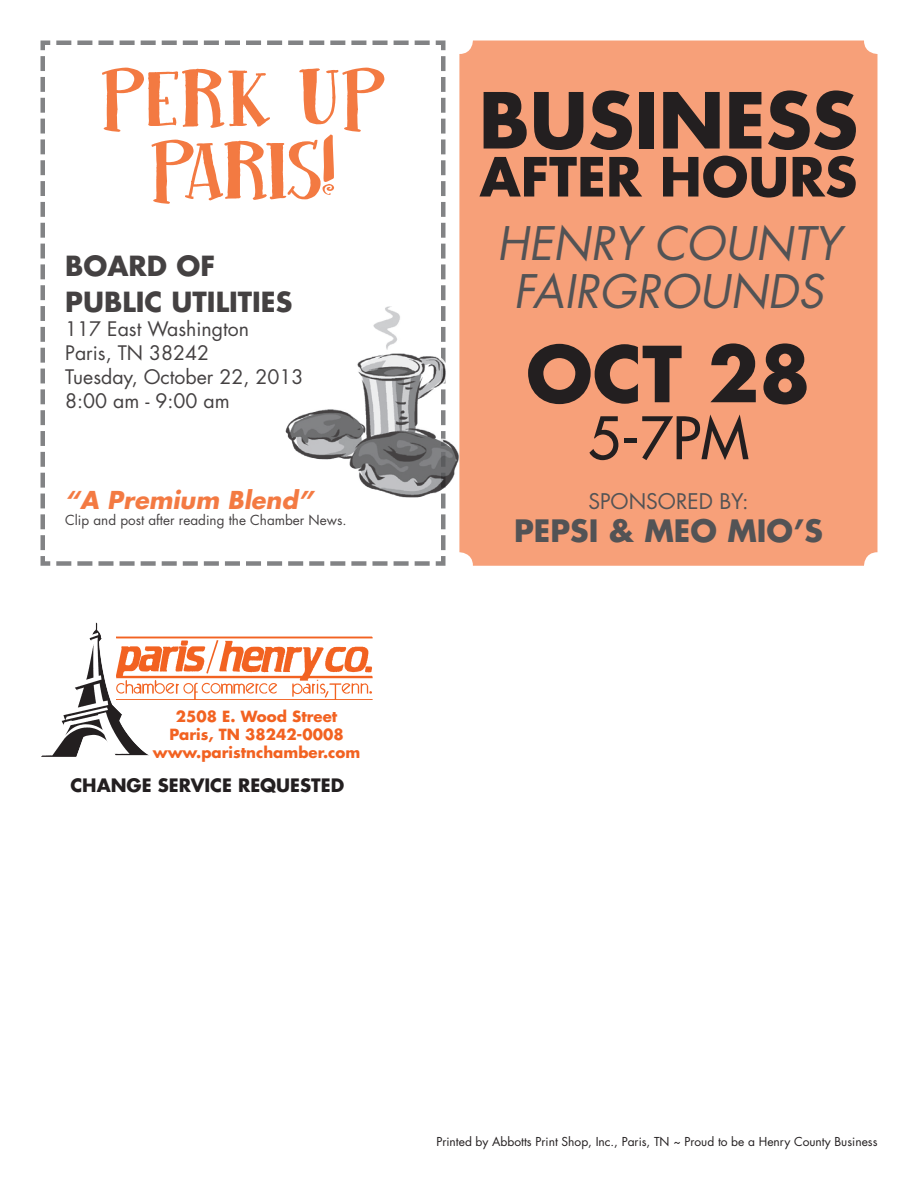
<style>
.page{position:relative;width:918px;height:1188px;background:#fff}
.page>*{position:absolute;margin:0;border:0;box-sizing:border-box;transform-origin:0 0}
.t1{font:700 75px "Futura";color:#231f20}
.t2{font:60px/72px "Usual Day One";letter-spacing:-.02em;color:#f26221;text-align:center;scale:1.3 1}
.t3{font:57px "Futura";color:#231f20}
.t4{font:700 52.5px "Futura";color:#231f20}
.t5{font:italic 45px/48px "Futura";color:#535355;text-align:center}
.t6{font:700 30px "Futura";color:#535355}
.t7{font:700 27px/36px "Futura";color:#231f20}
.t8{font:italic 700 24px "Futura";color:#f26221}
.t9{font:21px "Futura";color:#535355}
.t10{font:19.5px/24px "Futura";color:#231f20}
.t11{font:700 18px "Futura";color:#231f20}
.t12{font:700 15px "Futura";color:#f26221}
.t13{font:13.5px "Futura";color:#231f20}
.t14{font:12px "Futura";color:#231f20}
.s1{font-family:"Christmas On Crack";font-size:94.5px}
</style>
<div class="page">
<svg style="left:40px;top:40px;width:406px;height:526px"></svg>
<img style="left:41px;top:622px;width:109px;height:135px">
<img style="left:116px;top:637px;width:256px;height:63px">
<img style="left:285px;top:306px;width:174px;height:191px">
<div style="left:459px;top:41px;width:419px;height:525px;background:#f7a079;border-radius:14px"></div>
<h2 class="t2" style="left:100px;top:64px;width:222px">PERK UP<br>PARIS<span class="s1">!</span></h2>
<h3 class="t7" style="left:65px;top:247px;width:229px">BOARD OF<br>PUBLIC UTILITIES</h3>
<h3 class="t10" style="left:65px;top:316px;width:240px">117 East Washington<br>Paris, TN 38242<br>Tuesday, October 22, 2013<br>8:00 am - 9:00 am</h3>
<h3 class="t8" style="left:65px;top:483px;width:249px">“A Premium Blend”</h3>
<p class="t13" style="left:65px;top:511px;width:283px">Clip and post after reading the Chamber News.</p>
<p class="t12" style="left:176px;top:706px;width:163px">2508 E. Wood Street</p>
<p class="t12" style="left:169px;top:724px;width:176px">Paris, TN 38242-0008</p>
<p class="t12" style="left:153px;top:742px;width:209px">www.paristnchamber.com</p>
<p class="t11" style="left:70px;top:773px;width:275px">CHANGE SERVICE REQUESTED</p>
<p class="t1" style="left:479px;top:68px;width:381px">BUSINESS</p>
<p class="t4" style="left:480px;top:140px;width:379px">AFTER HOURS</p>
<p class="t5" style="left:497px;top:219px;width:346px">HENRY COUNTY<br>FAIRGROUNDS</p>
<p class="t1" style="left:526px;top:322px;width:286px">OCT 28</p>
<p class="t3" style="left:588px;top:401px;width:163px">5-7PM</p>
<p class="t9" style="left:588px;top:487px;width:162px">SPONSORED BY:</p>
<p class="t6" style="left:514px;top:510px;width:310px">PEPSI &amp; MEO MIO’S</p>
<p class="t14" style="left:436px;top:1133px;width:443px">Printed by Abbotts Print Shop, Inc., Paris, TN ~ Proud to be a Henry County Business</p>
</div>
